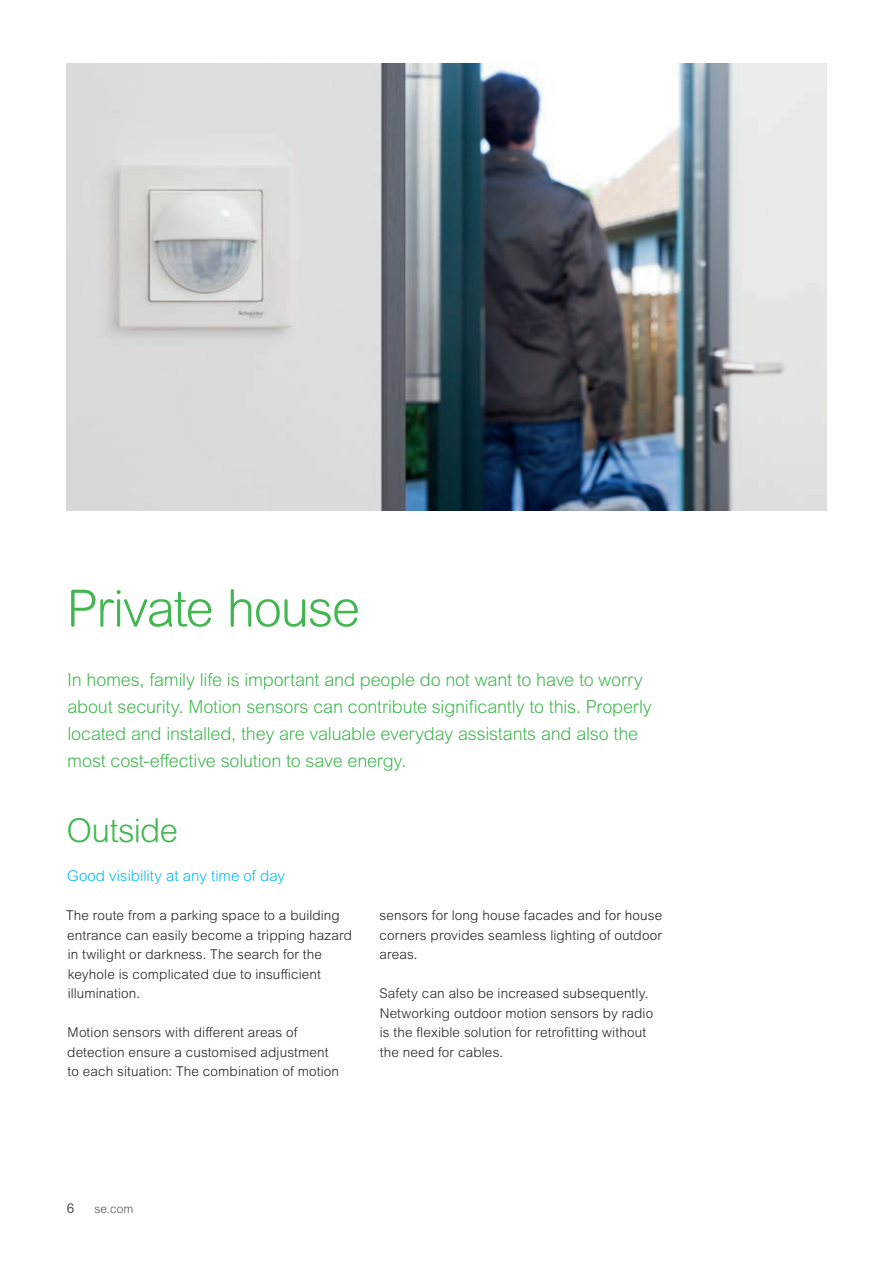
<style>
.page{position:relative;width:893px;height:1263px;background:#fff}
.page>*{position:absolute;margin:0;border:0;box-sizing:border-box;transform-origin:0 0}
.t1{font:300 51px "Arial Rounded MT Pro";letter-spacing:-.025em;color:#42b751}
.t2{font:300 33px "Arial Rounded MT Pro";letter-spacing:-.02em;color:#42b751}
.t3{font:300 18px/27px "Arial MT Pro";letter-spacing:-.01em;color:#42b751}
.t4{font:300 15px "Arial MT Pro";color:#01bdf2}
.t5{font:300 13.5px/19.5px "Arial MT Pro";letter-spacing:.01em;color:#231f20}
.t6{font:13.5px "Arial MT Pro";color:#4d545a}
.t7{font:300 12px "Arial Rounded MT Pro";color:#4d545a}
</style>
<div class="page">
<img style="left:67px;top:64px;width:759px;height:447px">
<h1 class="t1" style="left:66px;top:579px;width:295px">Private house</h1>
<p class="t3" style="left:67px;top:667px;width:586px">In homes, family life is important and people do not want to have to worry about security. Motion sensors can contribute significantly to this. Properly located and installed, they are valuable everyday assistants and also the most cost-effective solution to save energy.</p>
<h2 class="t2" style="left:66px;top:811px;width:113px">Outside</h2>
<p class="t4" style="left:67px;top:867px;width:220px">Good visibility at any time of day</p>
<p class="t5" style="left:66px;top:906px;width:288px">The route from a parking space to a building entrance can easily become a tripping hazard in twilight or darkness. The search for the keyhole is complicated due to insufficient illumination.</p>
<p class="t5" style="left:67px;top:1023px;width:273px">Motion sensors with different areas of detection ensure a customised adjustment to each situation: The combination of motion</p>
<p class="t5" style="left:379px;top:906px;width:284px;text-align:justify">sensors for long house facades and for house corners provides seamless lighting of outdoor areas.</p>
<p class="t5" style="left:379px;top:984px;width:275px">Safety can also be increased subsequently.<br>Networking outdoor motion sensors by radio is the flexible solution for retrofitting without the need for cables.</p>
<p class="t6" style="left:67px;top:1200px;width:9px">6</p>
<p class="t7" style="left:94px;top:1201px;width:40px">se.com</p>
</div>
